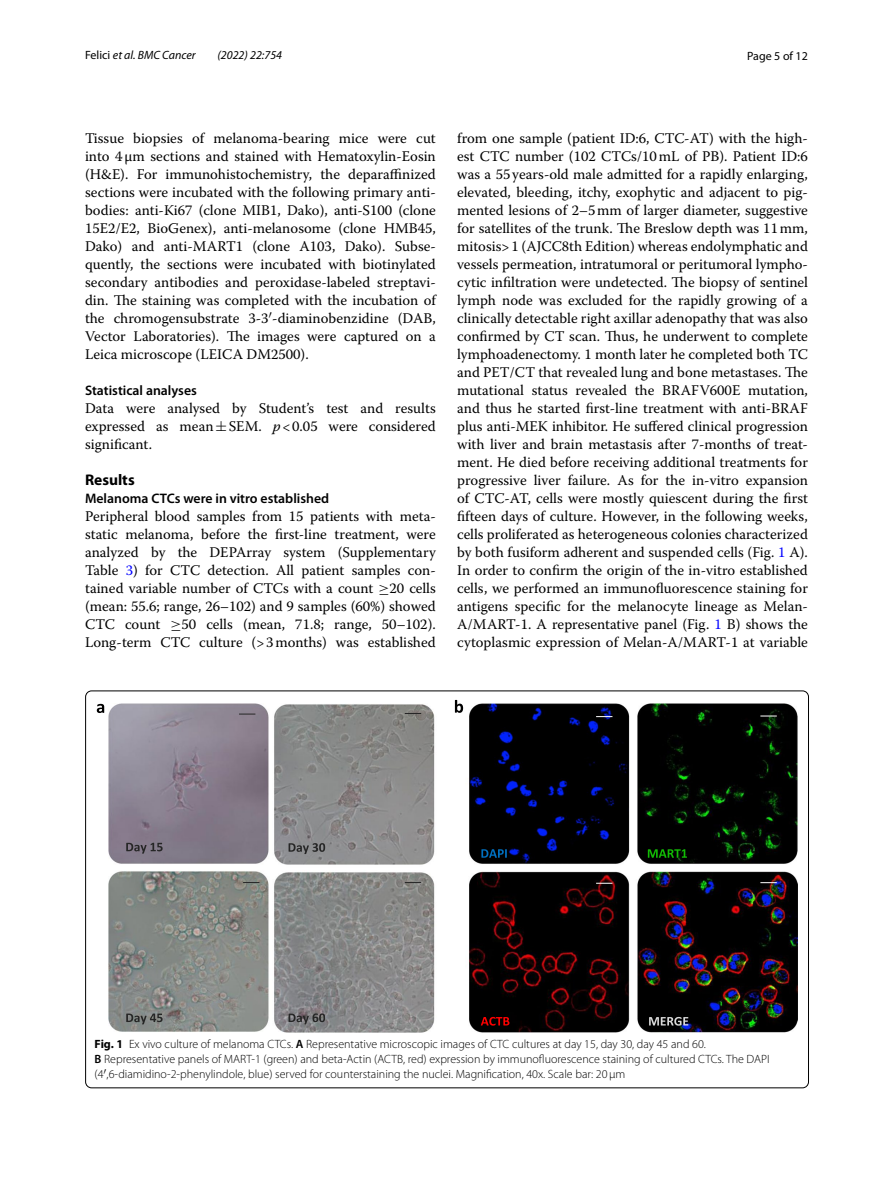
<style>
.page{position:relative;width:893px;height:1187px;background:#fff}
.page>*{position:absolute;margin:0;border:0;box-sizing:border-box;transform-origin:0 0}
.t1{font:700 15.45px "Myriad Pro";color:#000}
.t2{font:14.7px/18px "Warnock Pro";color:#000;text-align:justify}
.t3{font:600 13.8px "Myriad Pro";color:#000}
.t4{font:300 12px/15px "Myriad Pro";color:#000}
.t5{font:italic 12px "Myriad Pro";color:#000}
.t6{font:12px "Myriad Pro";color:#000}
.s1{font-style:normal}
.s2{font-family:"MTSY"}
.s3{font-style:italic}
.s4{color:#00f}
.s5{font-weight:700}
.s6{font-weight:600}
</style>
<div class="page">
<img style="left:108px;top:703px;width:689px;height:329px">
<svg style="left:243px;top:882px;width:16px;height:1px"></svg>
<svg style="left:405px;top:882px;width:16px;height:1px"></svg>
<svg style="left:239px;top:713px;width:16px;height:1px"></svg>
<svg style="left:405px;top:713px;width:16px;height:1px"></svg>
<svg style="left:596px;top:882px;width:16px;height:1px"></svg>
<svg style="left:760px;top:882px;width:17px;height:1px"></svg>
<svg style="left:596px;top:716px;width:16px;height:1px"></svg>
<svg style="left:760px;top:715px;width:17px;height:1px"></svg>
<svg style="left:97px;top:703px;width:7px;height:10px"></svg>
<svg style="left:455px;top:699px;width:8px;height:13px"></svg>
<svg style="left:481px;top:849px;width:26px;height:8px"></svg>
<svg style="left:648px;top:849px;width:39px;height:8px"></svg>
<svg style="left:481px;top:1016px;width:28px;height:9px"></svg>
<svg style="left:649px;top:1016px;width:39px;height:9px"></svg>
<svg style="left:126px;top:842px;width:37px;height:11px"></svg>
<svg style="left:126px;top:1013px;width:37px;height:11px"></svg>
<svg style="left:289px;top:1013px;width:36px;height:11px"></svg>
<svg style="left:289px;top:843px;width:36px;height:11px"></svg>
<p class="t5" style="left:85px;top:48px;width:112px"><span class="s1">Felici</span> et al. BMC Cancer</p>
<p class="t5" style="left:218px;top:48px;width:66px">(2022) 22:754</p>
<p class="t6" style="left:747px;top:48px;width:62px">Page 5 of 12</p>
<p class="t2" style="left:85px;top:128px;width:352px">Tissue biopsies of melanoma-bearing mice were cut into 4μm sections and stained with Hematoxylin-Eosin (H&amp;E). For immunohistochemistry, the deparaffinized sections were incubated with the following primary anti&shy;bodies: anti-Ki67 (clone MIB1, Dako), anti-S100 (clone 15E2/E2, BioGenex), anti-melanosome (clone HMB45, Dako) and anti-MART1 (clone A103, Dako). Subse&shy;quently, the sections were incubated with biotinylated secondary antibodies and peroxidase-labeled streptavi&shy;din. The staining was completed with the incubation of the chromogensubstrate 3-3 -diaminobenzidine (DAB, Vector Laboratories). The images were captured on a Leica microscope (LEICA DM2500).</p>
<p class="t3" style="left:85px;top:381px;width:113px">Statistical analyses</p>
<p class="t2" style="left:85px;top:398px;width:352px">Data were analysed by Student’s test and results expressed as mean<span class="s2">±</span>SEM. <span class="s3">p</span>&lt;0.05 were considered significant.</p>
<p class="t1" style="left:85px;top:469px;width:51px">Results</p>
<p class="t3" style="left:85px;top:489px;width:246px">Melanoma CTCs were in vitro established</p>
<p class="t2" style="left:85px;top:506px;width:352px">Peripheral blood samples from 15 patients with meta&shy;static melanoma, before the first-line treatment, were analyzed by the DEPArray system (Supplementary Table <span class="s4">3</span>) for CTC detection. All patient samples con&shy;tained variable number of CTCs with a count <span class="s2">≥</span>20 cells (mean: 55.6; range, 26–102) and 9 samples (60%) showed CTC count <span class="s2">≥</span>50 cells (mean, 71.8; range, 50–102).<br>Long-term CTC culture (&gt;3months) was established</p>
<p class="t2" style="left:457px;top:128px;width:352px">from one sample (patient ID:6, CTC-AT) with the high&shy;est CTC number (102 CTCs/10mL of PB). Patient ID:6 was a 55years-old male admitted for a rapidly enlarging, elevated, bleeding, itchy, exophytic and adjacent to pig&shy;mented lesions of 2–5mm of larger diameter, suggestive for satellites of the trunk. The Breslow depth was 11mm, mitosis&gt;1 (AJCC8th Edition) whereas endolymphatic and vessels permeation, intratumoral or peritumoral lympho&shy;cytic infiltration were undetected. The biopsy of sentinel lymph node was excluded for the rapidly growing of a clinically detectable right axillar adenopathy that was also confirmed by CT scan. Thus, he underwent to complete lymphoadenectomy. 1 month later he completed both TC and PET/CT that revealed lung and bone metastases. The mutational status revealed the BRAFV600E mutation, and thus he started first-line treatment with anti-BRAF plus anti-MEK inhibitor. He suffered clinical progression with liver and brain metastasis after 7-months of treat&shy;ment. He died before receiving additional treatments for progressive liver failure. As for the in-vitro expansion of CTC-AT, cells were mostly quiescent during the first fifteen days of culture. However, in the following weeks, cells proliferated as heterogeneous colonies characterized by both fusiform adherent and suspended cells (Fig. <span class="s4">1</span> A).<br>In order to confirm the origin of the in-vitro established cells, we performed an immunofluorescence staining for antigens specific for the melanocyte lineage as Melan-A/MART-1. A representative panel (Fig. <span class="s4">1</span> B) shows the cytoplasmic expression of Melan-A/MART-1 at variable</p>
<p class="t4" style="left:95px;top:1036px;width:677px"><span class="s5">Fig. 1</span> Ex vivo culture of melanoma CTCs. <span class="s6">A</span> Representative microscopic images of CTC cultures at day 15, day 30, day 45 and 60.<br><span class="s6">B</span> Representative panels of MART-1 (green) and beta-Actin (ACTB, red) expression by immunofluorescence staining of cultured CTCs. The DAPI (4 ,6-diamidino-2-phenylindole, blue) served for counterstaining the nuclei. Magnification, 40x. Scale bar: 20μm</p>
</div>
